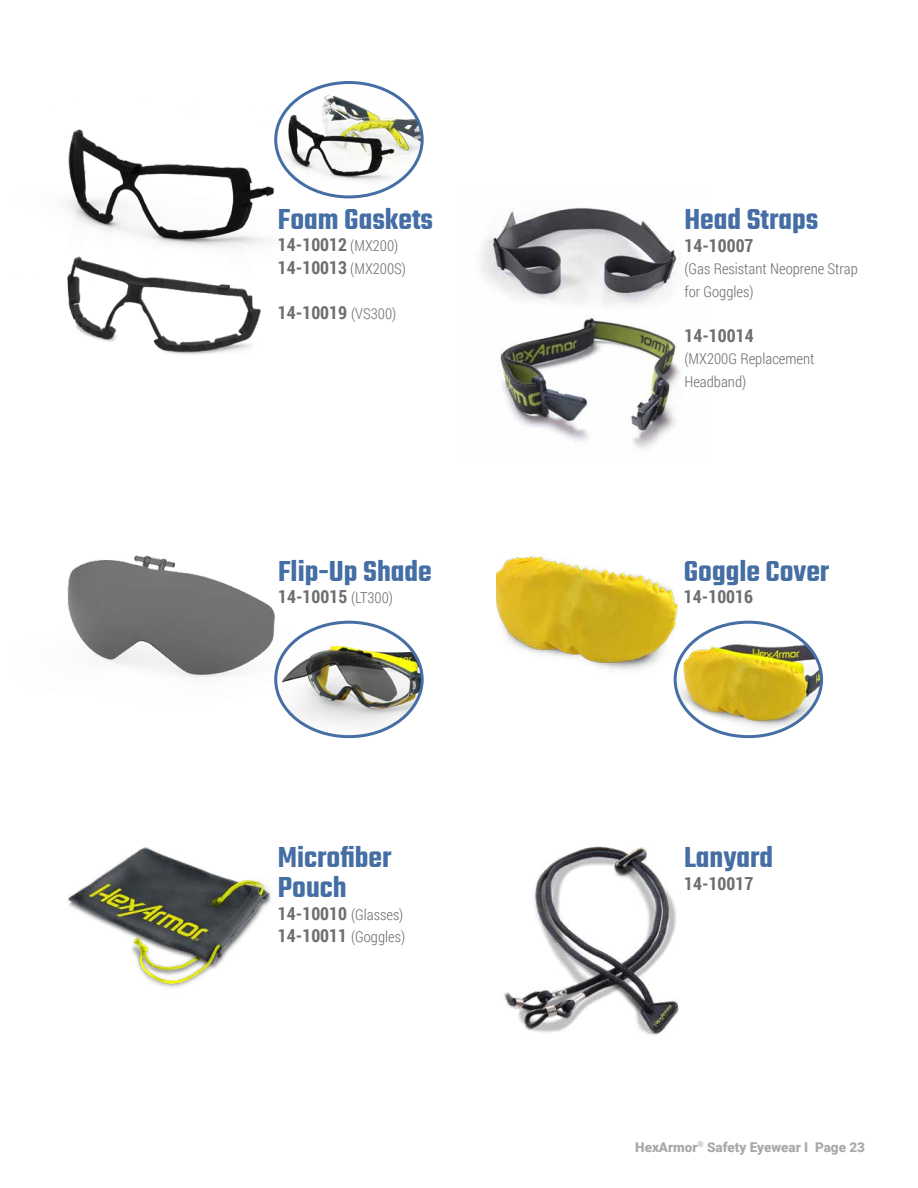
<style>
.page{position:relative;width:918px;height:1188px;background:#fff}
.page>*{position:absolute;margin:0;border:0;box-sizing:border-box;transform-origin:0 0}
.t1{font:600 31.5px/30px "Teko";color:#446ea4}
.t2{font:700 18px/22.5px "Roboto Condensed";color:#6d6e71}
.t3{font:300 15px/22.5px "Roboto Condensed";color:#6d6e71}
.t4{font:900 13.5px "Roboto";color:#a7a9ac}
.s1{font-weight:300;font-size:15px}
.s2{font-weight:700;font-size:18px}
</style>
<div class="page">
<img style="left:481px;top:207px;width:199px;height:109px">
<img style="left:500px;top:316px;width:180px;height:133px">
<img style="left:67px;top:555px;width:209px;height:137px">
<img style="left:68px;top:847px;width:203px;height:141px">
<img style="left:276px;top:622px;width:146px;height:115px">
<div style="left:274px;top:621px;width:150px;height:117px;border:3px solid #446ea4;border-radius:50%"></div>
<img style="left:496px;top:556px;width:182px;height:122px">
<img style="left:675px;top:622px;width:147px;height:115px">
<div style="left:674px;top:621px;width:149px;height:117px;border:3px solid #446ea4;border-radius:50%"></div>
<img style="left:503px;top:846px;width:176px;height:190px">
<img style="left:66px;top:127px;width:210px;height:92px">
<img style="left:67px;top:219px;width:199px;height:136px">
<img style="left:276px;top:82px;width:146px;height:115px">
<div style="left:274px;top:81px;width:150px;height:117px;border:3px solid #446ea4;border-radius:50%"></div>
<h1 class="t1" style="left:278px;top:206px;width:157px">Foam Gaskets</h1>
<p class="t2" style="left:278px;top:233px;width:130px">14-10012 <span class="s1">(MX200)<br></span>14-10013 <span class="s1">(MX200S)</span></p>
<p class="t2" style="left:278px;top:300px;width:120px">14-10019 <span class="s1">(VS300)</span></p>
<h1 class="t1" style="left:278px;top:558px;width:155px">Flip-Up Shade</h1>
<p class="t2" style="left:278px;top:585px;width:116px">14-10015 <span class="s1">(LT300)</span></p>
<h1 class="t1" style="left:278px;top:845px;width:115px">Microfiber<br>Pouch</h1>
<p class="t3" style="left:278px;top:903px;width:129px"><span class="s2">14-10010</span> (Glasses)<br><span class="s2">14-10011</span> (Goggles)</p>
<h1 class="t1" style="left:684px;top:207px;width:136px">Head Straps</h1>
<p class="t2" style="left:684px;top:233px;width:71px">14-10007</p>
<p class="t3" style="left:684px;top:257px;width:175px">(Gas Resistant Neoprene Strap for Goggles)</p>
<p class="t2" style="left:684px;top:323px;width:71px">14-10014</p>
<p class="t3" style="left:684px;top:347px;width:132px">(MX200G Replacement<br>Headband)</p>
<h1 class="t1" style="left:684px;top:558px;width:147px">Goggle Cover</h1>
<p class="t2" style="left:684px;top:585px;width:71px">14-10016</p>
<h1 class="t1" style="left:684px;top:845px;width:91px">Lanyard</h1>
<p class="t2" style="left:684px;top:871px;width:71px">14-10017</p>
<p class="t4" style="left:635px;top:1138px;width:231px">HexArmor<sup>®</sup> Safety Eyewear I Page 23</p>
</div>
